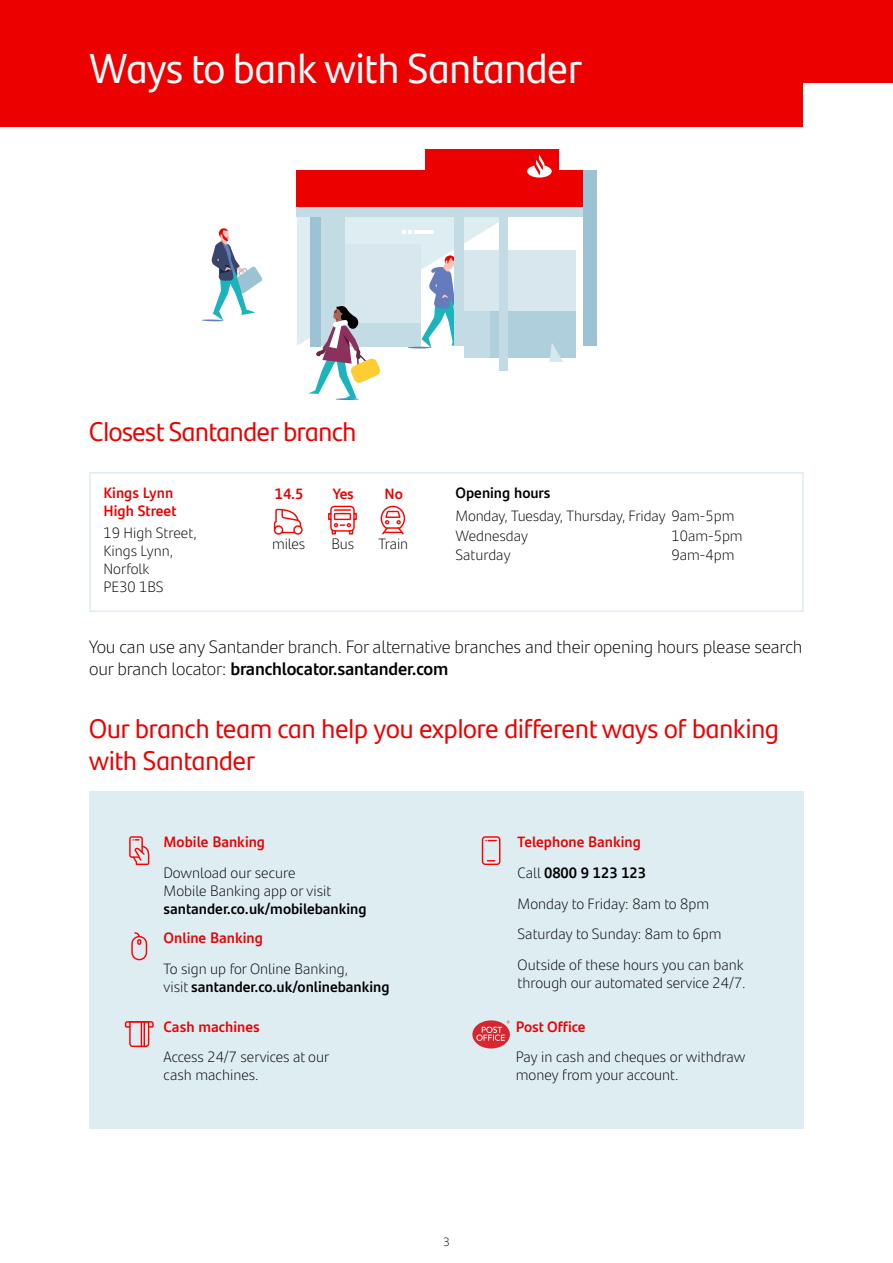
<style>
.page{position:relative;width:893px;height:1263px;background:#fff}
.page>*{position:absolute;margin:0;border:0;box-sizing:border-box;transform-origin:0 0}
.t1{font:42px "Santander Headline";color:#fff}
.t2{font:27px/32.4px "Santander Headline";color:#ec0000}
.t3{font:300 18px/21.6px "Santander Text";letter-spacing:-.01em;color:#000}
.t4{font:300 15px/18px "Santander Text";color:#000}
.t5{font:700 15px/18px "Santander Text";color:#ec0000}
.t6{font:700 15px "Santander Text";color:#000}
.t7{font:300 12px "Santander Text";color:#000}
.s1{font-weight:700}
.s2{font-weight:700;color:#ec0000}
</style>
<div class="page">
<div style="left:583px;top:171px;width:14px;height:175px;background:#9bc3d3"></div>
<svg style="left:297px;top:216px;width:286px;height:130px;fill:#deedf2"></svg>
<div style="left:297px;top:207px;width:286px;height:9px;background:#c3dbe4"></div>
<div style="left:297px;top:171px;width:286px;height:36px;background:#ec0000"></div>
<div style="left:425px;top:149px;width:133px;height:36px;background:#ec0000"></div>
<svg style="left:402px;top:231px;width:9px;height:3px"></svg>
<hr style="left:414px;top:231px;width:19px;height:3px;background:#fff">
<hr style="left:202px;top:319px;width:21px;height:2px;background:#647cbb;border-radius:50%">
<svg style="left:211px;top:228px;width:52px;height:93px"></svg>
<div style="left:464px;top:250px;width:111px;height:98px;background:#d7e7ed"></div>
<div style="left:464px;top:311px;width:111px;height:47px;background:#c3dbe4"></div>
<div style="left:490px;top:311px;width:85px;height:47px;background:#afcfdc"></div>
<svg style="left:431px;top:153px;width:128px;height:96px"></svg>
<div style="left:345px;top:243px;width:76px;height:103px;background:#d7e7ed"></div>
<div style="left:345px;top:323px;width:76px;height:23px;background:#c3dbe4"></div>
<div style="left:454px;top:216px;width:10px;height:130px;background:#c3dbe4"></div>
<div style="left:321px;top:216px;width:24px;height:130px;background:#c3dbe4"></div>
<div style="left:310px;top:216px;width:11px;height:130px;background:#9bc3d3"></div>
<div style="left:499px;top:215px;width:9px;height:155px;background:#c3dbe4"></div>
<svg style="left:550px;top:343px;width:13px;height:19px"></svg>
<svg style="left:408px;top:255px;width:46px;height:93px"></svg>
<hr style="left:336px;top:398px;width:23px;height:2px;background:#647cbb;border-radius:50%">
<svg style="left:308px;top:219px;width:73px;height:180px"></svg>
<div style="left:0;top:0;width:893px;height:126px;background:#ec0000"></div>
<div style="left:804px;top:84px;width:89px;height:55px;background:#fff"></div>
<div style="left:89px;top:791px;width:715px;height:337px;background:#deedf2"></div>
<div style="left:89px;top:472px;width:715px;height:140px;border:2px solid #deedf2"></div>
<svg style="left:273px;top:508px;width:29px;height:25px"></svg>
<div style="left:293px;top:525px;width:10px;height:10px;border:1px solid #f00;border-radius:50%"></div>
<div style="left:274px;top:525px;width:9px;height:10px;border:1px solid #f00;border-radius:50%"></div>
<svg style="left:328px;top:506px;width:29px;height:29px"></svg>
<svg style="left:381px;top:506px;width:24px;height:29px"></svg>
<svg style="left:129px;top:836px;width:21px;height:29px"></svg>
<div style="left:482px;top:836px;width:18px;height:29px;border:1px solid #f00;border-radius:3px"></div>
<svg style="left:131px;top:932px;width:16px;height:28px"></svg>
<svg style="left:124px;top:1021px;width:30px;height:27px"></svg>
<svg style="left:472px;top:1020px;width:38px;height:28px"></svg>
<h1 class="t1" style="left:89px;top:36px;width:494px">Ways to bank with Santander</h1>
<h2 class="t2" style="left:89px;top:414px;width:269px">Closest Santander branch</h2>
<p class="t5" style="left:104px;top:482px;width:74px">Kings Lynn<br>High Street</p>
<p class="t4" style="left:104px;top:523px;width:95px">19 High Street,<br>Kings Lynn,<br>Norfolk<br>PE30 1BS</p>
<p class="t5" style="left:275px;top:483px;width:30px">14.5</p>
<p class="t4" style="left:272px;top:534px;width:35px">miles</p>
<p class="t5" style="left:333px;top:483px;width:23px">Yes</p>
<p class="t4" style="left:331px;top:534px;width:24px">Bus</p>
<p class="t5" style="left:385px;top:483px;width:20px">No</p>
<p class="t4" style="left:378px;top:534px;width:31px">Train</p>
<p class="t6" style="left:455px;top:481px;width:97px">Opening hours</p>
<p class="t4" style="left:455px;top:506px;width:280px;line-height:19.5px">Monday, Tuesday, Thursday, Friday 9am-5pm<br>Wednesday</p>
<p class="t4" style="left:671px;top:526px;width:73px">10am-5pm</p>
<p class="t4" style="left:455px;top:545px;width:57px">Saturday</p>
<p class="t4" style="left:671px;top:545px;width:64px">9am-4pm</p>
<p class="t3" style="left:89px;top:635px;width:715px">You can use any Santander branch. For alternative branches and their opening hours please search our branch locator: <span class="s1">branchlocator.santander.com</span></p>
<h2 class="t2" style="left:89px;top:711px;width:691px">Our branch team can help you explore different ways of banking with Santander</h2>
<p class="t5" style="left:164px;top:832px;width:103px">Mobile Banking</p>
<p class="t4" style="left:164px;top:863px;width:169px">Download our secure<br>Mobile Banking app or visit</p>
<p class="t6" style="left:164px;top:897px;width:205px">santander.co.uk/mobilebanking</p>
<p class="t5" style="left:164px;top:928px;width:101px">Online Banking</p>
<p class="t4" style="left:164px;top:959px;width:228px">To sign up for Online Banking,<br>visit <span class="s1">santander.co.uk/onlinebanking</span></p>
<p class="t5" style="left:164px;top:1016px;width:98px">Cash machines</p>
<p class="t4" style="left:164px;top:1047px;width:167px">Access 24/7 services at our cash machines.</p>
<p class="t7" style="left:443px;top:1232px;width:8px">3</p>
<p class="t4" style="left:518px;top:826px;width:228px;line-height:30.8px"><span class="s2">Telephone Banking<br></span>Call <span class="s1">0800 9 123 123<br></span>Monday to Friday: 8am to 8pm<br>Saturday to Sunday: 8am to 6pm<br>Outside of these hours you can bank</p>
<p class="t4" style="left:518px;top:973px;width:230px">through our automated service 24/7.</p>
<p class="t5" style="left:516px;top:1016px;width:71px">Post Office</p>
<p class="t4" style="left:516px;top:1047px;width:231px">Pay in cash and cheques or withdraw money from your account.</p>
</div>
